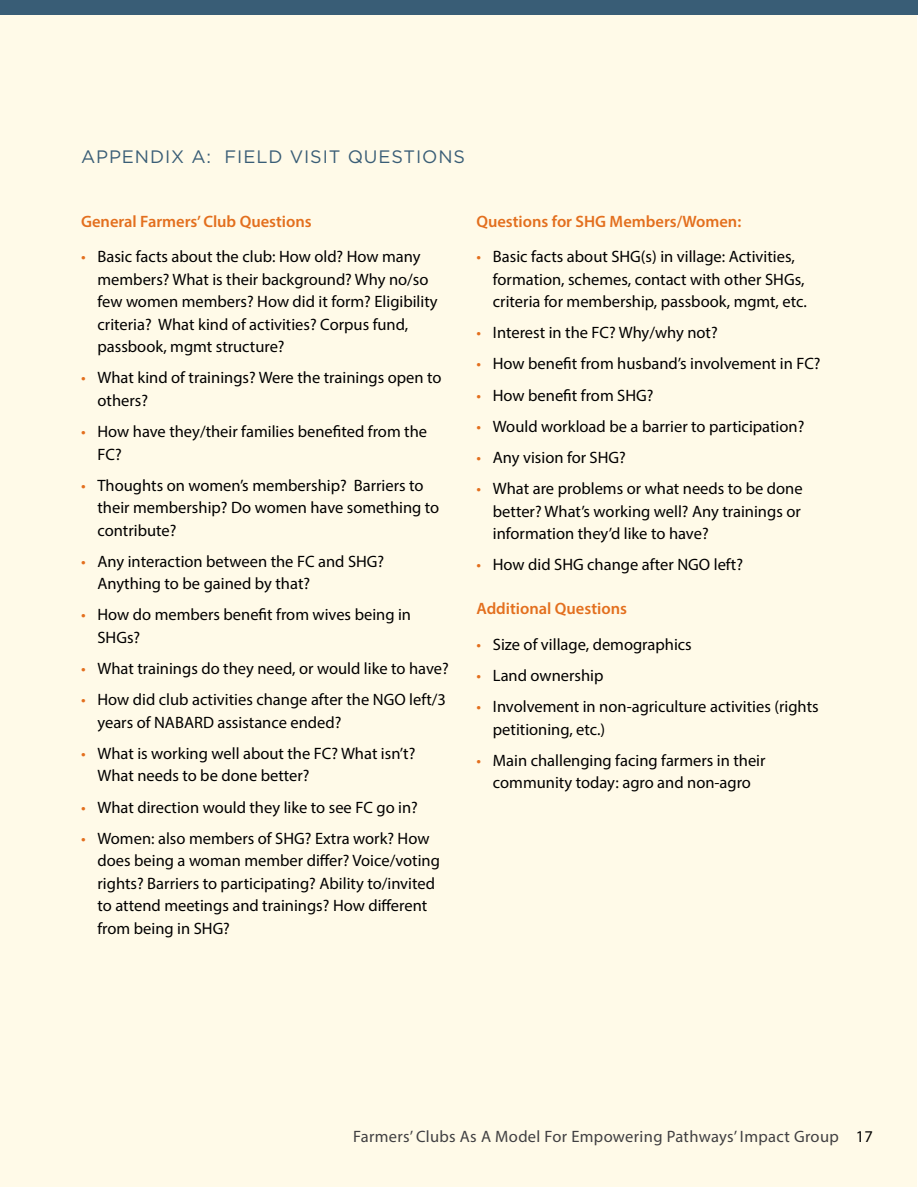
<style>
.page{position:relative;width:918px;height:1188px;background:#fff}
.page>*{position:absolute;margin:0;border:0;box-sizing:border-box;transform-origin:0 0}
.t1{font:18px "Gotham";letter-spacing:.05em;color:#395d76}
.t2{font:16.5px/22.5px "Myriad Pro";color:#000}
.t3{font:600 16.5px "Myriad Pro";color:#e36f1e}
.t4{font:16.5px "Myriad Pro";letter-spacing:.02em;color:#414042}
.s1{color:#e36f1e}
.s2{color:#000}
</style>
<div class="page">
<div style="left:1px;top:16px;width:916px;height:1171px;background:#fffae8"></div>
<div style="left:0;top:0;width:918px;height:15px;background:#395d76"></div>
<p class="t1" style="left:81px;top:147px;width:28px">APPE</p>
<p class="t1" style="left:135px;top:147px;width:332px">NDIX A: FIELD VISIT QUESTIONS</p>
<p class="t3" style="left:81px;top:211px;width:232px">General Farmers’ Club Questions</p>
<p class="t2" style="left:98px;top:245px;width:342px;text-indent:-16px"><span class="s1">•</span> Basic facts about the club: How old? How many members? What is their background? Why no/so few women members? How did it form? Eligibility criteria? What kind of activities? Corpus fund, passbook, mgmt structure?</p>
<p class="t2" style="left:98px;top:366px;width:346px;text-indent:-16px"><span class="s1">•</span> What kind of trainings? Were the trainings open to others?</p>
<p class="t2" style="left:98px;top:420px;width:331px;text-indent:-16px"><span class="s1">•</span> How have they/their families benefited from the<br>FC?</p>
<p class="t2" style="left:98px;top:474px;width:343px;text-indent:-16px"><span class="s1">•</span> Thoughts on women’s membership? Barriers to their membership? Do women have something to contribute?</p>
<p class="t2" style="left:98px;top:550px;width:288px;text-indent:-16px"><span class="s1">•</span> Any interaction between the FC and SHG?<br>Anything to be gained by that?</p>
<p class="t2" style="left:98px;top:603px;width:315px;text-indent:-16px"><span class="s1">•</span> How do members benefit from wives being in<br>SHGs?</p>
<p class="t2" style="left:81px;top:657px;width:369px"><span class="s1">•</span> What trainings do they need, or would like to have?</p>
<p class="t2" style="left:98px;top:688px;width:350px;text-indent:-16px"><span class="s1">•</span> How did club activities change after the NGO left/3 years of NABARD assistance ended?</p>
<p class="t2" style="left:98px;top:742px;width:319px;text-indent:-16px"><span class="s1">•</span> What is working well about the FC? What isn’t?<br>What needs to be done better?</p>
<p class="t2" style="left:81px;top:795px;width:339px"><span class="s1">•</span> What direction would they like to see FC go in?</p>
<p class="t2" style="left:98px;top:827px;width:344px;text-indent:-16px"><span class="s1">•</span> Women: also members of SHG? Extra work? How does being a woman member differ? Voice/voting rights? Barriers to participating? Ability to/invited to attend meetings and trainings? How different from being in SHG?</p>
<p class="t3" style="left:476px;top:211px;width:110px">Questions for SHG</p>
<p class="t3" style="left:610px;top:211px;width:133px">Members/Women:</p>
<p class="t2" style="left:493px;top:245px;width:315px;text-indent:-16px"><span class="s1">•</span> Basic facts about SHG(s) in village: Activities, formation, schemes, contact with other SHGs, criteria for membership, passbook, mgmt, etc.</p>
<p class="t2" style="left:476px;top:321px;width:243px"><span class="s1">•</span> Interest in the FC? Why/why not?</p>
<p class="t2" style="left:476px;top:352px;width:346px"><span class="s1">•</span> How benefit from husband’s involvement in FC?</p>
<p class="t2" style="left:476px;top:384px;width:179px"><span class="s1">•</span> How benefit from SHG?</p>
<p class="t2" style="left:476px;top:415px;width:330px"><span class="s1">•</span> Would workload be a barrier to participation?</p>
<p class="t2" style="left:476px;top:446px;width:151px"><span class="s1">•</span> Any vision for SHG?</p>
<p class="t2" style="left:493px;top:477px;width:311px;text-align:justify;text-indent:-16px"><span class="s1">•</span> What are problems or what needs to be done better? What’s working well? Any trainings or information they’d like to have?</p>
<p class="t2" style="left:476px;top:553px;width:268px"><span class="s1">•</span> How did SHG change after NGO left?</p>
<p class="t3" style="left:476px;top:598px;width:152px">Additional Questions</p>
<p class="t2" style="left:476px;top:633px;width:217px"><span class="s1">•</span> Size of village, demographics</p>
<p class="t2" style="left:476px;top:664px;width:129px"><span class="s1">•</span> Land ownership</p>
<p class="t2" style="left:493px;top:695px;width:327px;text-indent:-16px"><span class="s1">•</span> Involvement in non-agriculture activities (rights petitioning, etc.)</p>
<p class="t2" style="left:476px;top:749px;width:291px;text-align:center"><span class="s1">•</span> Main challenging facing farmers in their community today: agro and non-agro</p>
<p class="t4" style="left:353px;top:1126px;width:521px">Farmers’ Clubs As A Model For Empowering Pathways’ Impact Group <span class="s2">17</span></p>
</div>
